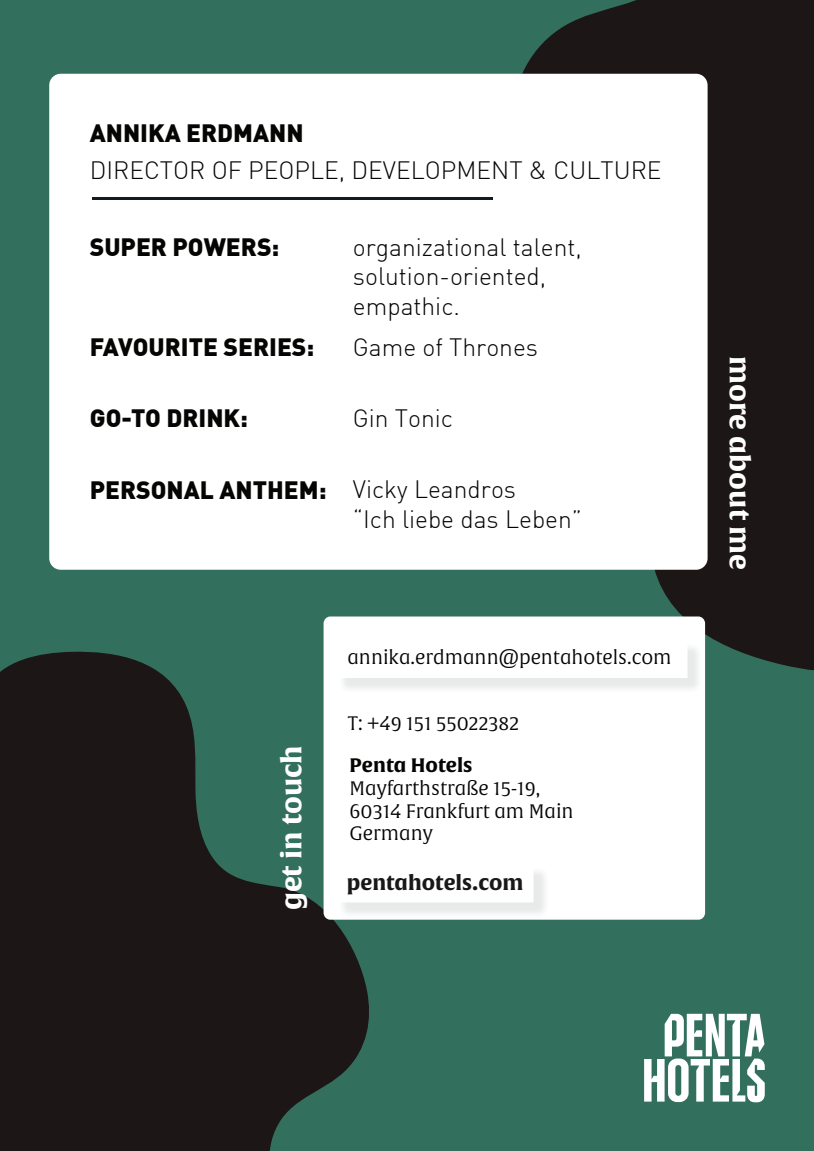
<style>
.page{position:relative;width:814px;height:1151px;background:#32705d}
.page>*{position:absolute;margin:0;border:0;box-sizing:border-box;transform-origin:0 0}
.t1{font:700 27.3px "Alverata Informal";color:#fff}
.t2{font:300 24.6px/29.5px "DIN Offc Pro";color:#050504}
.t3{font:900 24.6px "DIN Offc Pro";color:#050504}
.t4{font:700 20.55px "Alverata Informal";color:#181818}
.t5{font:19.2px/23px "Alverata Informal Lt";color:#050504}
.t6{font:700 19.2px "Alverata Informal";color:#050504}
.s1{font-weight:900}
</style>
<div class="page">
<svg style="left:0;top:651px;width:324px;height:500px;fill:#1c1716"></svg>
<svg style="left:507px;top:0;width:307px;height:678px;background:#1f2420"></svg>
<div style="left:49px;top:74px;width:658px;height:496px;background:#fff;border-radius:11px"></div>
<svg style="left:644px;top:1014px;width:121px;height:88px"></svg>
<hr style="left:92px;top:197px;width:400px;height:3px;background:#131b22">
<div style="left:324px;top:616px;width:381px;height:304px;background:#fff;border-radius:7px"></div>
<img style="left:508px;top:872px;width:37px;height:42px">
<svg style="left:508px;top:872px;width:25px;height:30px"></svg>
<img style="left:343px;top:647px;width:355px;height:42px">
<svg style="left:343px;top:647px;width:344px;height:31px"></svg>
<svg style="left:242px;top:869px;width:266px;height:282px"></svg>
<div style="left:0;top:869px;width:225px;height:282px;background:#1c1716"></div>
<p class="t3" style="left:90px;top:112px;width:215px">ANNIKA ERDMANN</p>
<p class="t2" style="left:90px;top:153px;width:573px">DIRECTOR OF PEOPLE, DEVELOPMENT &amp; CULTURE</p>
<p class="t3" style="left:90px;top:226px;width:191px">SUPER POWERS:</p>
<p class="t2" style="left:353px;top:230px;width:230px">organizational talent, solution-oriented, empathic.</p>
<p class="t3" style="left:90px;top:326px;width:226px">FAVOURITE SERIES:</p>
<p class="t2" style="left:353px;top:330px;width:187px">Game of Thrones</p>
<p class="t3" style="left:90px;top:397px;width:160px">GO-TO DRINK:</p>
<p class="t2" style="left:353px;top:401px;width:102px">Gin Tonic</p>
<p class="t2" style="left:353px;top:474px;width:231px;line-height:28.7px;text-indent:-263px"><span class="s1">PERSONAL ANTHEM:</span> Vicky Leandros<br>“Ich liebe das Leben”</p>
<p class="t5" style="left:347px;top:647px;width:326px">annika.erdmann@pentahotels.com</p>
<p class="t1" style="left:274px;top:910px;width:167px;rotate:-90deg">get in touch</p>
<p class="t5" style="left:348px;top:712px;width:173px">T: +49 151 55022382</p>
<p class="t6" style="left:349px;top:753px;width:125px">Penta Hotels</p>
<p class="t5" style="left:349px;top:777px;width:226px">Mayfarthstraße 15-19,<br>60314 Frankfurt am Main<br>Germany</p>
<p class="t4" style="left:347px;top:869px;width:178px">pentahotels.com</p>
<p class="t1" style="left:756px;top:356px;width:216px;rotate:90deg">more about me</p>
</div>
